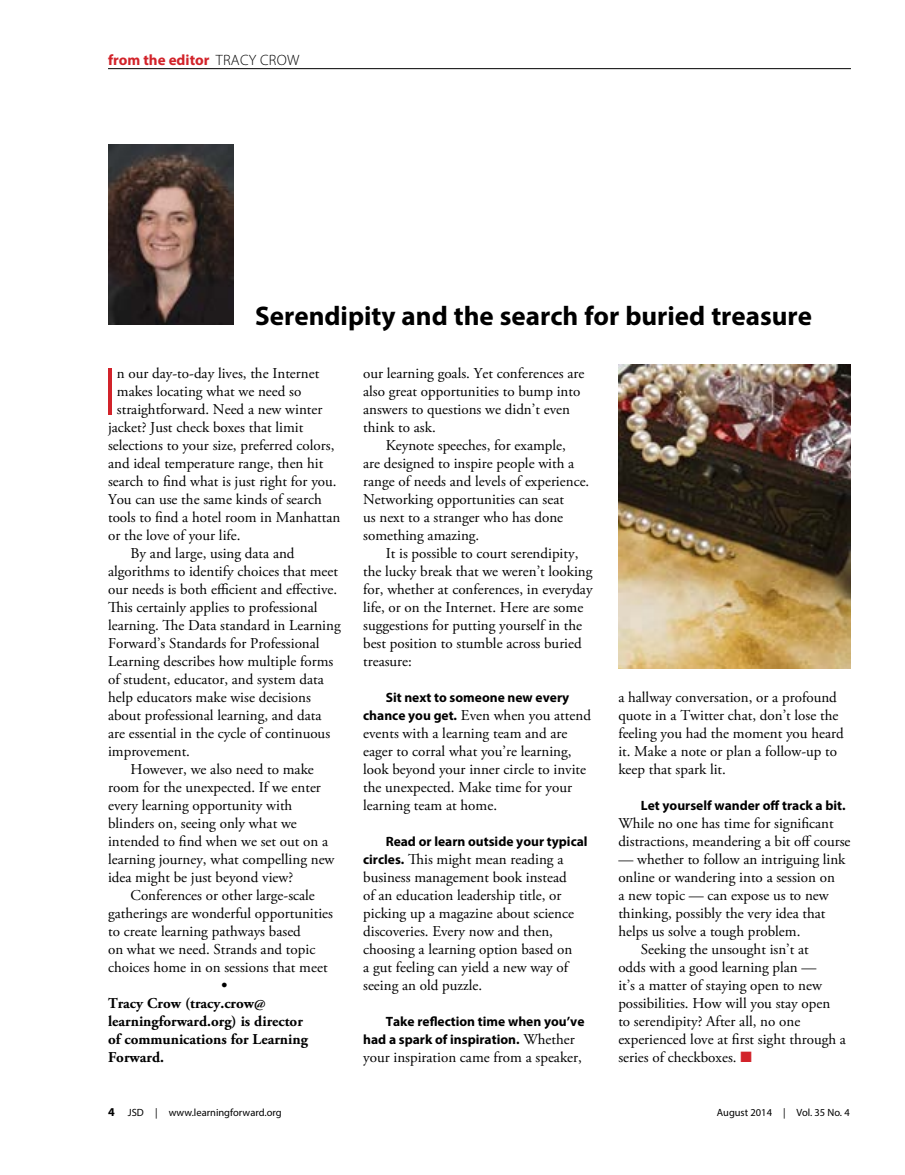
<style>
.page{position:relative;width:905px;height:1175px;background:#fff}
.page>*{position:absolute;margin:0;border:0;box-sizing:border-box;transform-origin:0 0}
.body{font:300 68.4px "Myriad Pro";color:#d2232a}
.box{font:700 27px "Myriad Pro";color:#000}
.body-2{font:15px/18px "Adobe Garamond Pro";color:#000}
.body-3{font:700 15px/18px "Adobe Garamond Pro";color:#000}
.toppers{font:700 15px "Myriad Pro";color:#d2232a}
.body-4{font:700 13.5px/18px "Myriad Pro";color:#000}
.t1{font:700 12px "Myriad Pro";color:#000}
.t2{font:10.5px "Myriad Pro";color:#000}
.s1{font-weight:300;color:#000}
.s2{font-family:"Myriad Pro";font-weight:700;font-size:13.5px}
.s3{font-family:"Adobe Garamond Pro";font-weight:400;font-size:15px}
.s4{color:#d2232a}
</style>
<div class="page">
<hr style="left:108px;top:68px;width:742px;height:1px;background:#000">
<img style="left:108px;top:145px;width:126px;height:180px">
<img style="left:618px;top:364px;width:232px;height:305px">
<p class="toppers" style="left:108px;top:50px;width:193px">from the editor <span class="s1">TRACY CROW</span></p>
<p class="box" style="left:255px;top:298px;width:558px">Serendipity and the search for buried treasure</p>
<p class="body" style="left:102px;top:350px;width:16px">I</p>
<p class="body-2" style="left:117px;top:365px;width:204px">n our day-to-day lives, the Internet</p>
<p class="body-2" style="left:117px;top:383px;width:186px">makes locating what we need so</p>
<p class="body-2" style="left:117px;top:401px;width:207px">straightforward. Need a new winter</p>
<p class="body-2" style="left:108px;top:419px;width:197px">jacket? Just check boxes that limit</p>
<p class="body-2" style="left:108px;top:437px;width:228px">selections to your size, preferred colors,</p>
<p class="body-2" style="left:108px;top:455px;width:217px">and ideal temperature range, then hit</p>
<p class="body-2" style="left:108px;top:473px;width:230px">search to find what is just right for you.</p>
<p class="body-2" style="left:108px;top:491px;width:215px">You can use the same kinds of search</p>
<p class="body-2" style="left:108px;top:509px;width:234px">tools to find a hotel room in Manhattan</p>
<p class="body-2" style="left:108px;top:527px;width:134px">or the love of your life.</p>
<p class="body-2" style="left:108px;top:545px;width:234px;text-indent:22px">By and large, using data and algorithms to identify choices that meet our needs is both efficient and effective.<br>This certainly applies to professional learning. The Data standard in Learning Forward’s Standards for Professional Learning describes how multiple forms of student, educator, and system data help educators make wise decisions about professional learning, and data are essential in the cycle of continuous improvement.</p>
<p class="body-2" style="left:108px;top:761px;width:228px;text-indent:22px">However, we also need to make room for the unexpected. If we enter every learning opportunity with blinders on, seeing only what we intended to find when we set out on a learning journey, what compelling new idea might be just beyond view?</p>
<p class="body-2" style="left:108px;top:887px;width:226px;text-indent:22px">Conferences or other large-scale gatherings are wonderful opportunities to create learning pathways based<br>on what we need. Strands and topic choices home in on sessions that meet</p>
<p class="body-3" style="left:221px;top:977px;width:7px">•</p>
<p class="body-3" style="left:108px;top:995px;width:201px">Tracy Crow (tracy.crow@ learningforward.org) is director of communications for Learning<br>Forward.</p>
<p class="body-2" style="left:363px;top:365px;width:223px">our learning goals. Yet conferences are also great opportunities to bump into answers to questions we didn’t even think to ask.</p>
<p class="body-2" style="left:363px;top:437px;width:228px;text-indent:22px">Keynote speeches, for example,<br>are designed to inspire people with a range of needs and levels of experience.<br>Networking opportunities can seat<br>us next to a stranger who has done something amazing.</p>
<p class="body-2" style="left:363px;top:545px;width:231px;text-indent:22px">It is possible to court serendipity, the lucky break that we weren’t looking for, whether at conferences, in everyday life, or on the Internet. Here are some suggestions for putting yourself in the best position to stumble across buried treasure:</p>
<p class="body-4" style="left:386px;top:688px;width:185px">Sit next to someone new every</p>
<p class="body-2" style="left:363px;top:707px;width:229px"><span class="s2">chance you get.</span> Even when you attend events with a learning team and are eager to corral what you’re learning, look beyond your inner circle to invite the unexpected. Make time for your learning team at home.</p>
<p class="body-4" style="left:386px;top:832px;width:203px">Read or learn outside your typical</p>
<p class="body-2" style="left:363px;top:851px;width:212px"><span class="s2">circles.</span> This might mean reading a business management book instead of an education leadership title, or picking up a magazine about science discoveries. Every now and then, choosing a learning option based on a gut feeling can yield a new way of seeing an old puzzle.</p>
<p class="body-4" style="left:363px;top:1012px;width:223px;text-indent:22px">Take reflection time when you’ve had a spark of inspiration. <span class="s3">Whether</span></p>
<p class="body-2" style="left:363px;top:1049px;width:220px">your inspiration came from a speaker,</p>
<p class="body-2" style="left:618px;top:689px;width:227px">a hallway conversation, or a profound quote in a Twitter chat, don’t lose the feeling you had the moment you heard it. Make a note or plan a follow-up to keep that spark lit.</p>
<p class="body-4" style="left:640px;top:796px;width:206px">Let yourself wander off track a bit.</p>
<p class="body-2" style="left:618px;top:815px;width:234px">While no one has time for significant distractions, meandering a bit off course</p>
<p class="body-2" style="left:618px;top:851px;width:229px">— whether to follow an intriguing link online or wandering into a session on<br>a new topic — can expose us to new thinking, possibly the very idea that helps us solve a tough problem.</p>
<p class="body-2" style="left:618px;top:941px;width:229px;text-indent:22px">Seeking the unsought isn’t at<br>odds with a good learning plan —<br>it’s a matter of staying open to new possibilities. How will you stay open to serendipity? After all, no one experienced love at first sight through a series of checkboxes. <span class="s4">■</span></p>
<p class="t1" style="left:108px;top:1104px;width:8px">4</p>
<p class="t2" style="left:128px;top:1106px;width:155px">JSD | www.learningforward.org</p>
<p class="t2" style="left:717px;top:1106px;width:134px">August 2014 | Vol. 35 No. 4</p>
</div>
